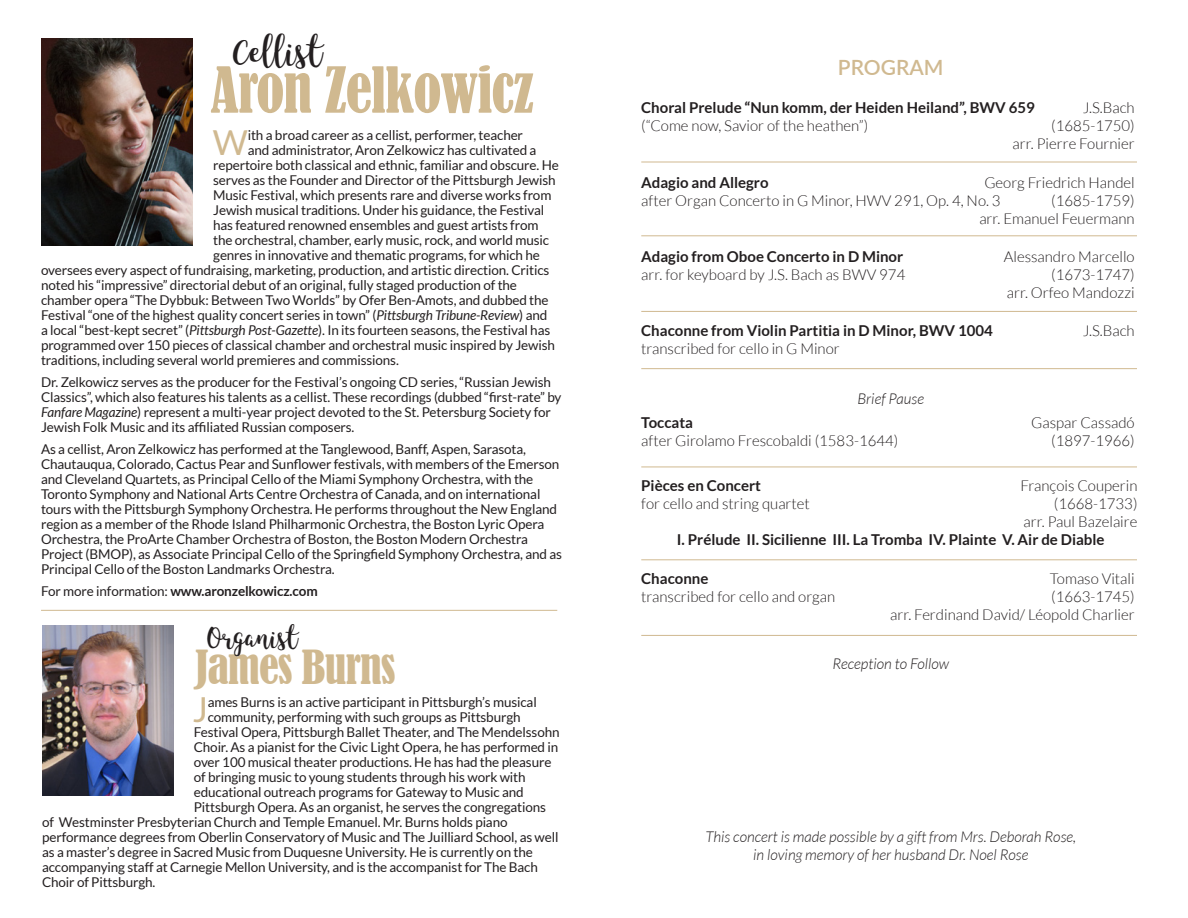
<style>
.page{position:relative;width:1188px;height:918px;background:#fff}
.page>*{position:absolute;margin:0;border:0;box-sizing:border-box;transform-origin:0 0}
.t1{font:condensed 58.95px "Bernard";letter-spacing:-.02em;color:#d0b990}
.t2{font:condensed 44.1px "Bernard";letter-spacing:-.02em;color:#d0b990}
.t3{font:34.5px "Lato";color:#d0b990}
.t4{font:30.75px "King Basil Lite";color:#231f20}
.t5{font:23.1px "King Basil Lite";color:#231f20}
.t6{font:600 21px "Lato";color:#d0b990}
.t7{font:300 15px/18px "Lato";color:#231f20;text-align:right}
.t8{font:700 15px "Lato";color:#231f20}
.t9{font:italic 300 15px/18px "Lato";color:#231f20;text-align:center}
.t10{font:13.5px/15px "Lato";letter-spacing:-.01em;color:#231f20}
.t11{font:700 13.5px "Lato";letter-spacing:-.01em;color:#231f20}
.s1{font-style:italic}
.s2{font-weight:400}
</style>
<div class="page">
<img style="left:41px;top:39px;width:152px;height:206px">
<img style="left:42px;top:625px;width:132px;height:171px">
<hr style="left:641px;top:162px;width:496px;height:1px;background:#d0b990">
<hr style="left:641px;top:235px;width:496px;height:1px;background:#d0b990">
<hr style="left:641px;top:311px;width:496px;height:1px;background:#d0b990">
<hr style="left:641px;top:368px;width:496px;height:1px;background:#d0b990">
<hr style="left:641px;top:467px;width:496px;height:1px;background:#d0b990">
<hr style="left:641px;top:559px;width:496px;height:1px;background:#d0b990">
<hr style="left:641px;top:635px;width:496px;height:1px;background:#d0b990">
<hr style="left:41px;top:610px;width:516px;height:1px;background:#d0b990">
<p class="t4" style="left:234px;top:29px;width:91px">Cellist</p>
<p class="t1" style="left:211px;top:56px;width:325px">Aron Zelkowicz</p>
<p class="t3" style="left:213px;top:124px;width:37px">W</p>
<p class="t10" style="left:248px;top:128px;width:277px">ith a broad career as a cellist, performer, teacher</p>
<p class="t10" style="left:248px;top:143px;width:290px">and administrator, Aron Zelkowicz has cultivated a</p>
<p class="t10" style="left:213px;top:158px;width:347px">repertoire both classical and ethnic, familiar and obscure. He</p>
<p class="t10" style="left:213px;top:173px;width:344px">serves as the Founder and Director of the Pittsburgh Jewish</p>
<p class="t10" style="left:213px;top:188px;width:340px">Music Festival, which presents rare and diverse works from</p>
<p class="t10" style="left:213px;top:203px;width:333px">Jewish musical traditions. Under his guidance, the Festival</p>
<p class="t10" style="left:213px;top:218px;width:327px">has featured renowned ensembles and guest artists from</p>
<p class="t10" style="left:213px;top:233px;width:337px">the orchestral, chamber, early music, rock, and world music</p>
<p class="t10" style="left:213px;top:248px;width:328px">genres in innovative and thematic programs, for which he</p>
<p class="t10" style="left:41px;top:263px;width:510px">oversees every aspect of fundraising, marketing, production, and artistic direction. Critics</p>
<p class="t10" style="left:41px;top:278px;width:478px">noted his “impressive” directorial debut of an original, fully staged production of the</p>
<p class="t10" style="left:41px;top:293px;width:509px">chamber opera “The Dybbuk: Between Two Worlds” by Ofer Ben-Amots, and dubbed the</p>
<p class="t10" style="left:41px;top:308px;width:508px">Festival “one of the highest quality concert series in town” (<span class="s1">Pittsburgh Tribune-Review</span>) and</p>
<p class="t10" style="left:41px;top:323px;width:511px">a local “best-kept secret” (<span class="s1">Pittsburgh Post-Gazette</span>). In its fourteen seasons, the Festival has</p>
<p class="t10" style="left:41px;top:338px;width:515px">programmed over 150 pieces of classical chamber and orchestral music inspired by Jewish</p>
<p class="t10" style="left:41px;top:353px;width:359px">traditions, including several world premieres and commissions.</p>
<p class="t10" style="left:41px;top:375px;width:522px">Dr. Zelkowicz serves as the producer for the Festival’s ongoing CD series, “Russian Jewish Classics”, which also features his talents as a cellist. These recordings (dubbed “first-rate” by <span class="s1">Fanfare Magazine</span>) represent a multi-year project devoted to the St. Petersburg Society for Jewish Folk Music and its affiliated Russian composers.</p>
<p class="t10" style="left:41px;top:441px;width:522px">As a cellist, Aron Zelkowicz has performed at the Tanglewood, Banff, Aspen, Sarasota, Chautauqua, Colorado, Cactus Pear and Sunflower festivals, with members of the Emerson and Cleveland Quartets, as Principal Cello of the Miami Symphony Orchestra, with the Toronto Symphony and National Arts Centre Orchestra of Canada, and on international tours with the Pittsburgh Symphony Orchestra. He performs throughout the New England region as a member of the Rhode Island Philharmonic Orchestra, the Boston Lyric Opera Orchestra, the ProArte Chamber Orchestra of Boston, the Boston Modern Orchestra Project (BMOP), as Associate Principal Cello of the Springfield Symphony Orchestra, and as Principal Cello of the Boston Landmarks Orchestra.</p>
<p class="t11" style="left:41px;top:583px;width:278px"><span class="s2">For more information:</span> www.aronzelkowicz.com</p>
<p class="t5" style="left:207px;top:621px;width:92px">Organist</p>
<p class="t2" style="left:195px;top:641px;width:202px">James Burns</p>
<p class="t3" style="left:193px;top:691px;width:17px">J</p>
<p class="t10" style="left:208px;top:695px;width:331px">ames Burns is an active participant in Pittsburgh’s musical</p>
<p class="t10" style="left:208px;top:710px;width:314px">community, performing with such groups as Pittsburgh</p>
<p class="t10" style="left:194px;top:725px;width:367px">Festival Opera, Pittsburgh Ballet Theater, and The Mendelssohn</p>
<p class="t10" style="left:194px;top:740px;width:366px">Choir. As a pianist for the Civic Light Opera, he has performed in</p>
<p class="t10" style="left:194px;top:755px;width:359px">over 100 musical theater productions. He has had the pleasure</p>
<p class="t10" style="left:194px;top:770px;width:333px">of bringing music to young students through his work with</p>
<p class="t10" style="left:194px;top:785px;width:331px">educational outreach programs for Gateway to Music and</p>
<p class="t10" style="left:194px;top:800px;width:354px">Pittsburgh Opera. As an organist, he serves the congregations</p>
<p class="t10" style="left:42px;top:815px;width:467px">of Westminster Presbyterian Church and Temple Emanuel. Mr. Burns holds piano</p>
<p class="t10" style="left:42px;top:830px;width:518px">performance degrees from Oberlin Conservatory of Music and The Juilliard School, as well</p>
<p class="t10" style="left:42px;top:845px;width:492px">as a master’s degree in Sacred Music from Duquesne University. He is currently on the</p>
<p class="t10" style="left:42px;top:860px;width:497px">accompanying staff at Carnegie Mellon University, and is the accompanist for The Bach</p>
<p class="t10" style="left:42px;top:875px;width:115px">Choir of Pittsburgh.</p>
<p class="t6" style="left:838px;top:52px;width:107px">PROGRAM</p>
<p class="t8" style="left:641px;top:99px;width:395px">Choral Prelude “Nun komm, der Heiden Heiland”, BWV 659</p>
<p class="t7" style="left:1083px;top:99px;width:54px">J.S.Bach</p>
<p class="t7" style="left:641px;top:117px;width:229px">(“Come now, Savior of the heathen”)</p>
<p class="t7" style="left:1013px;top:117px;width:124px">(1685-1750)<br>arr. Pierre Fournier</p>
<p class="t8" style="left:641px;top:174px;width:129px">Adagio and Allegro</p>
<p class="t7" style="left:641px;top:173px;width:495px;text-align:left;text-indent:343px">Georg Friedrich Handel after Organ Concerto in G Minor, HWV 291, Op. 4, No. 3</p>
<p class="t7" style="left:979px;top:191px;width:157px">(1685-1759)<br>arr. Emanuel Feuermann</p>
<p class="t8" style="left:641px;top:248px;width:264px">Adagio from Oboe Concerto in D Minor</p>
<p class="t7" style="left:1004px;top:248px;width:132px">Alessandro Marcello</p>
<p class="t7" style="left:641px;top:266px;width:266px">arr. for keyboard by J.S. Bach as BWV 974</p>
<p class="t7" style="left:1007px;top:266px;width:130px">(1673-1747)<br>arr. Orfeo Mandozzi</p>
<p class="t8" style="left:641px;top:322px;width:353px">Chaconne from Violin Partitia in D Minor, BWV 1004</p>
<p class="t7" style="left:1083px;top:322px;width:54px">J.S.Bach</p>
<p class="t7" style="left:641px;top:340px;width:200px">transcribed for cello in G Minor</p>
<p class="t9" style="left:857px;top:390px;width:68px">Brief Pause</p>
<p class="t8" style="left:641px;top:414px;width:53px">Toccata</p>
<p class="t7" style="left:1031px;top:414px;width:105px">Gaspar Cassadó</p>
<p class="t7" style="left:641px;top:432px;width:259px">after Girolamo Frescobaldi (1583-1644)</p>
<p class="t7" style="left:1051px;top:432px;width:85px">(1897-1966)</p>
<p class="t8" style="left:641px;top:477px;width:121px">Pièces en Concert</p>
<p class="t7" style="left:1020px;top:477px;width:119px">François Couperin</p>
<p class="t7" style="left:641px;top:495px;width:170px">for cello and string quartet</p>
<p class="t7" style="left:1024px;top:495px;width:115px">(1668-1733)<br>arr. Paul Bazelaire</p>
<p class="t8" style="left:677px;top:531px;width:429px">I. Prélude II. Sicilienne III. La Tromba IV. Plainte V. Air de Diable</p>
<p class="t8" style="left:641px;top:570px;width:69px">Chaconne</p>
<p class="t7" style="left:1050px;top:569px;width:86px">Tomaso Vitali</p>
<p class="t7" style="left:641px;top:587px;width:195px">transcribed for cello and organ</p>
<p class="t7" style="left:890px;top:587px;width:246px">(1663-1745)<br>arr. Ferdinand David/ Léopold Charlier</p>
<p class="t9" style="left:832px;top:655px;width:118px">Reception to Follow</p>
<p class="t9" style="left:705px;top:829px;width:372px">This concert is made possible by a gift from Mrs. Deborah Rose, in loving memory of her husband Dr. Noel Rose</p>
</div>
